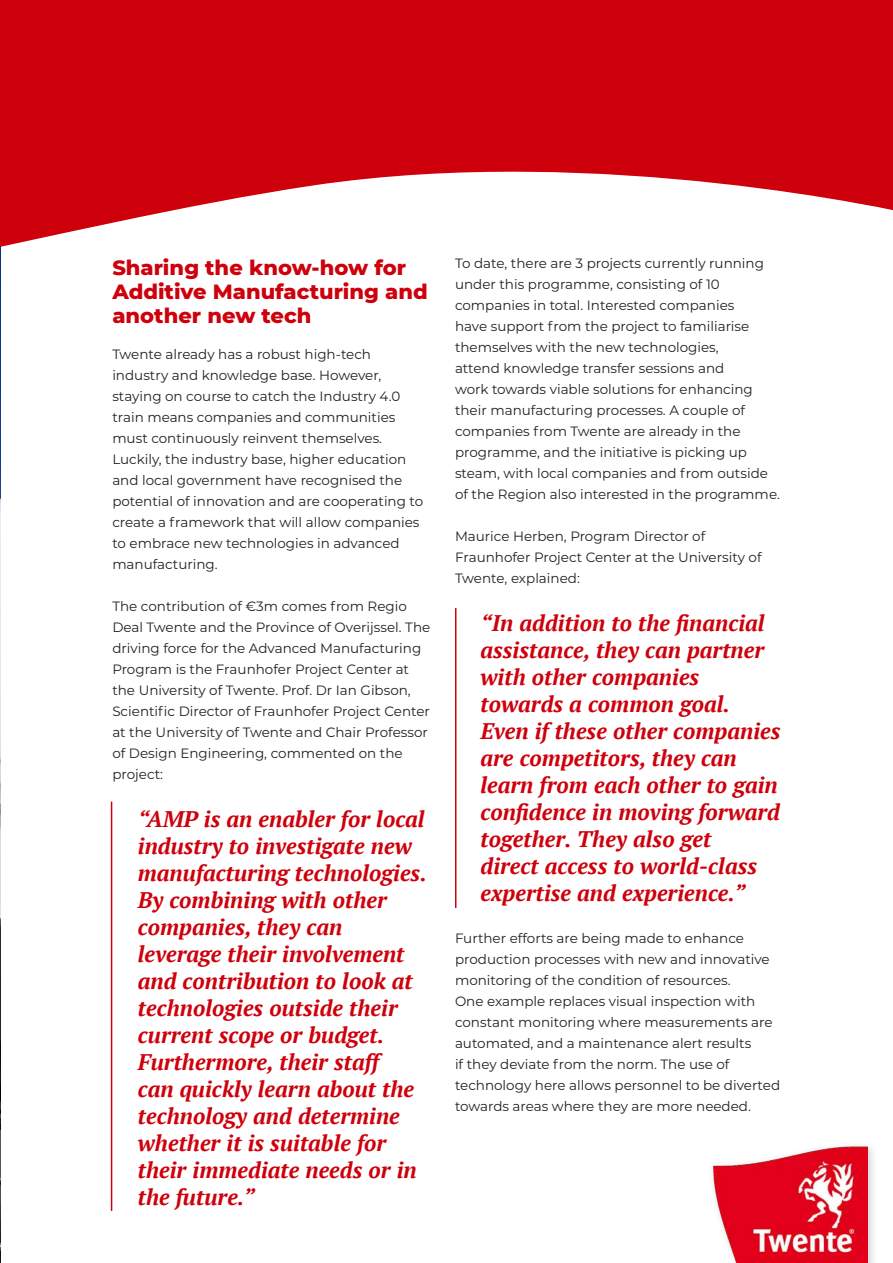
<style>
.page{position:relative;width:893px;height:1263px;background:#fff}
.page>*{position:absolute;margin:0;border:0;box-sizing:border-box;transform-origin:0 0}
.Intro_kicker{font:italic 700 22.5px/27px "PT Serif";color:#ce000c}
.Body_Text_Subtitle{font:800 21px/24px "Montserrat";color:#ce000c}
.Body_text{font:13.5px/21px "Montserrat";color:#231f20}
</style>
<div class="page">
<img style="left:0;top:319px;width:1px;height:944px">
<svg style="left:0;top:0;width:893px;height:319px;fill:#ce000c"></svg>
<hr style="left:111px;top:801px;width:1px;height:410px;background:#ce000c">
<hr style="left:455px;top:608px;width:1px;height:300px;background:#ce000c">
<div style="left:707px;top:1140px;width:171px;height:123px;background:#231f20;opacity:.2"></div>
<img style="left:713px;top:1146px;width:155px;height:117px">
<p class="Body_Text_Subtitle" style="left:112px;top:254px;width:317px">Sharing the know-how for<br>Additive Manufacturing and another new tech</p>
<p class="Body_text" style="left:112px;top:343px;width:312px">Twente already has a robust high-tech industry and knowledge base. However, staying on course to catch the Industry 4.0 train means companies and communities must continuously reinvent themselves.<br>Luckily, the industry base, higher education and local government have recognised the potential of innovation and are cooperating to create a framework that will allow companies to embrace new technologies in advanced manufacturing.</p>
<p class="Body_text" style="left:112px;top:595px;width:319px">The contribution of €3m comes from Regio Deal Twente and the Province of Overijssel. The driving force for the Advanced Manufacturing Program is the Fraunhofer Project Center at the University of Twente. Prof. Dr Ian Gibson, Scientific Director of Fraunhofer Project Center at the University of Twente and Chair Professor of Design Engineering, commented on the project:</p>
<p class="Intro_kicker" style="left:138px;top:805px;width:291px">“AMP is an enabler for local industry to investigate new manufacturing technologies.<br>By combining with other companies, they can leverage their involvement and contribution to look at technologies outside their current scope or budget.<br>Furthermore, their staff<br>can quickly learn about the technology and determine whether it is suitable for their immediate needs or in the future.”</p>
<p class="Body_text" style="left:455px;top:252px;width:326px">To date, there are 3 projects currently running under this programme, consisting of 10 companies in total. Interested companies<br>have support from the project to familiarise themselves with the new technologies,<br>attend knowledge transfer sessions and<br>work towards viable solutions for enhancing their manufacturing processes. A couple of companies from Twente are already in the programme, and the initiative is picking up steam, with local companies and from outside of the Region also interested in the programme.</p>
<p class="Body_text" style="left:455px;top:525px;width:308px">Maurice Herben, Program Director of<br>Fraunhofer Project Center at the University of<br>Twente, explained:</p>
<p class="Intro_kicker" style="left:480px;top:609px;width:301px">“In addition to the financial assistance, they can partner with other companies towards a common goal.<br>Even if these other companies are competitors, they can learn from each other to gain confidence in moving forward together. They also get<br>direct access to world-class expertise and experience.”</p>
<p class="Body_text" style="left:455px;top:927px;width:327px">Further efforts are being made to enhance production processes with new and innovative monitoring of the condition of resources.<br>One example replaces visual inspection with constant monitoring where measurements are automated, and a maintenance alert results<br>if they deviate from the norm. The use of technology here allows personnel to be diverted towards areas where they are more needed.</p>
</div>
